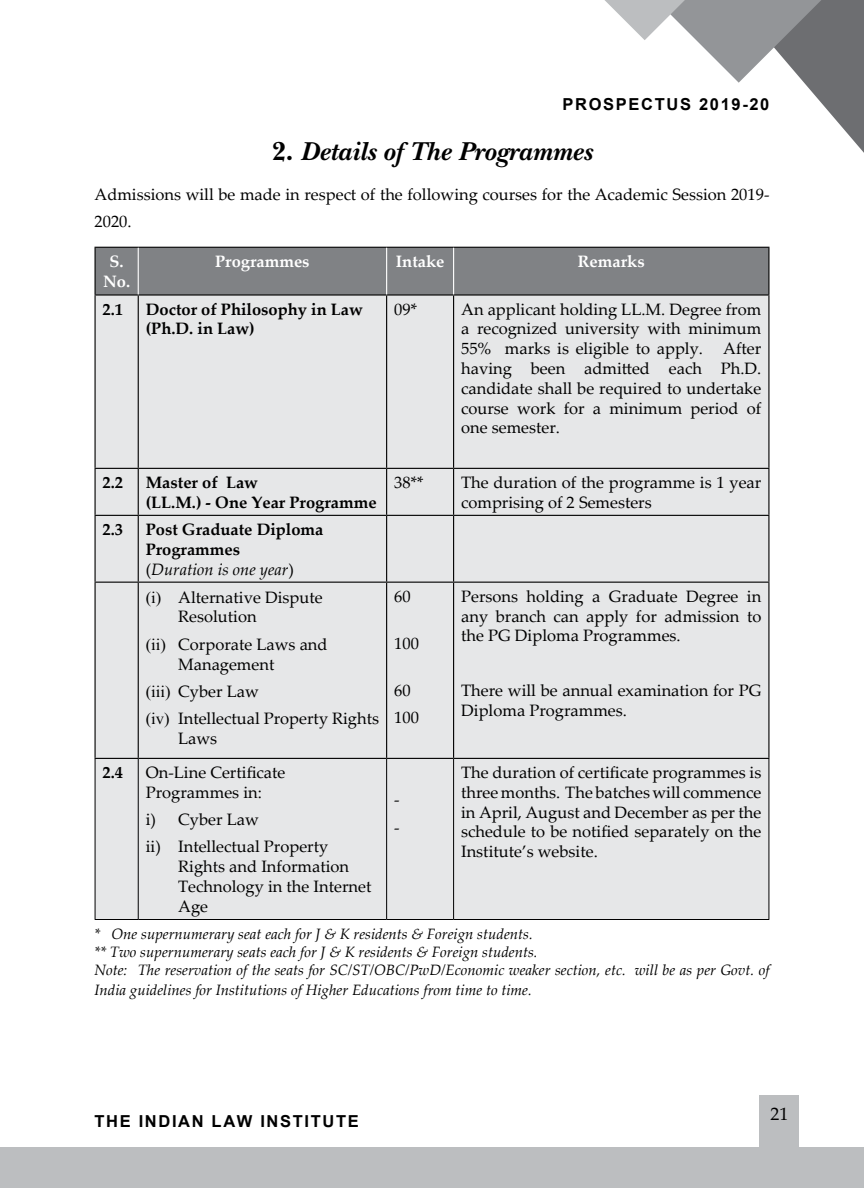
<style>
.page{position:relative;width:864px;height:1188px;background:#fff}
.page>*{position:absolute;margin:0;border:0;box-sizing:border-box;transform-origin:0 0}
.t1{font:italic 700 27px "New Baskerville";color:#000}
.t2{font:18px "Palatino Linotype";color:#000}
.t3{font:16.5px/19.8px "Palatino Linotype";color:#000}
.t4{font:700 16.5px/19.8px "Palatino Linotype";color:#000}
.t5{font:700 16.5px "Arial";letter-spacing:.1em;color:#000}
.t6{font:700 16.5px/20.5px "Palatino Linotype";color:#fff;text-align:center}
.t7{font:italic 15px/18px "Palatino Linotype";color:#000}
.s1{font-style:normal}
.s2{font-weight:400}
.s3{font-weight:400;font-style:italic}
.s4{font-family:"Times New Roman"}
</style>
<div class="page">
<svg style="left:604px;top:0;width:260px;height:153px"></svg>
<div style="left:760px;top:1095px;width:39px;height:93px;background:#bcbec0"></div>
<div style="left:0;top:1147px;width:864px;height:41px;background:#bcbec0"></div>
<hr style="left:0;top:1147px;width:1px;height:41px;background:#485e88">
<div style="left:96px;top:248px;width:672px;height:46px;background:#808285"></div>
<div style="left:96px;top:296px;width:673px;height:623px;background:#e6e7e8"></div>
<hr style="left:95px;top:759px;width:1px;height:160px;background:#000">
<hr style="left:138px;top:759px;width:1px;height:160px;background:#000">
<hr style="left:386px;top:759px;width:1px;height:160px;background:#000">
<hr style="left:453px;top:759px;width:1px;height:160px;background:#000">
<hr style="left:769px;top:759px;width:1px;height:160px;background:#000">
<hr style="left:95px;top:919px;width:43px;height:1px;background:#000">
<hr style="left:138px;top:919px;width:249px;height:1px;background:#000">
<hr style="left:387px;top:919px;width:67px;height:1px;background:#000">
<hr style="left:454px;top:919px;width:315px;height:1px;background:#000">
<hr style="left:94px;top:247px;width:44px;height:1px;background:#000">
<hr style="left:94px;top:248px;width:2px;height:46px;background:#000">
<hr style="left:138px;top:247px;width:249px;height:1px;background:#000">
<hr style="left:387px;top:247px;width:67px;height:1px;background:#000">
<hr style="left:454px;top:247px;width:316px;height:1px;background:#000">
<hr style="left:768px;top:248px;width:2px;height:46px;background:#000">
<hr style="left:94px;top:294px;width:44px;height:2px;background:#000">
<hr style="left:94px;top:296px;width:2px;height:172px;background:#000">
<hr style="left:138px;top:294px;width:249px;height:2px;background:#000">
<hr style="left:138px;top:296px;width:1px;height:172px;background:#000">
<hr style="left:387px;top:294px;width:67px;height:2px;background:#000">
<hr style="left:386px;top:296px;width:1px;height:172px;background:#000">
<hr style="left:454px;top:294px;width:316px;height:2px;background:#000">
<hr style="left:453px;top:296px;width:1px;height:172px;background:#000">
<hr style="left:768px;top:296px;width:2px;height:172px;background:#000">
<hr style="left:94px;top:468px;width:44px;height:1px;background:#000">
<hr style="left:94px;top:469px;width:2px;height:46px;background:#000">
<hr style="left:138px;top:468px;width:249px;height:1px;background:#000">
<hr style="left:138px;top:469px;width:1px;height:46px;background:#000">
<hr style="left:387px;top:468px;width:67px;height:1px;background:#000">
<hr style="left:386px;top:469px;width:1px;height:46px;background:#000">
<hr style="left:454px;top:468px;width:316px;height:1px;background:#000">
<hr style="left:453px;top:469px;width:1px;height:46px;background:#000">
<hr style="left:768px;top:469px;width:2px;height:46px;background:#000">
<hr style="left:94px;top:515px;width:44px;height:1px;background:#000">
<hr style="left:94px;top:516px;width:2px;height:66px;background:#000">
<hr style="left:138px;top:515px;width:249px;height:1px;background:#000">
<hr style="left:138px;top:516px;width:1px;height:66px;background:#000">
<hr style="left:387px;top:515px;width:67px;height:1px;background:#000">
<hr style="left:386px;top:516px;width:1px;height:66px;background:#000">
<hr style="left:454px;top:515px;width:316px;height:1px;background:#000">
<hr style="left:453px;top:516px;width:1px;height:66px;background:#000">
<hr style="left:768px;top:516px;width:2px;height:66px;background:#000">
<hr style="left:94px;top:582px;width:44px;height:1px;background:#000">
<hr style="left:94px;top:583px;width:2px;height:175px;background:#000">
<hr style="left:138px;top:582px;width:249px;height:1px;background:#000">
<hr style="left:138px;top:583px;width:1px;height:175px;background:#000">
<hr style="left:387px;top:582px;width:67px;height:1px;background:#000">
<hr style="left:386px;top:583px;width:1px;height:175px;background:#000">
<hr style="left:454px;top:582px;width:316px;height:1px;background:#000">
<hr style="left:453px;top:583px;width:1px;height:175px;background:#000">
<hr style="left:768px;top:583px;width:2px;height:175px;background:#000">
<hr style="left:94px;top:758px;width:44px;height:1px;background:#000">
<hr style="left:138px;top:758px;width:249px;height:1px;background:#000">
<hr style="left:387px;top:758px;width:67px;height:1px;background:#000">
<hr style="left:454px;top:758px;width:316px;height:1px;background:#000">
<hr style="left:138px;top:248px;width:1px;height:46px;background:#fff">
<hr style="left:386px;top:248px;width:1px;height:46px;background:#fff">
<hr style="left:453px;top:248px;width:1px;height:46px;background:#fff">
<p class="t5" style="left:563px;top:92px;width:208px">PROSPECTUS 2019-20</p>
<h1 class="t1" style="left:272px;top:136px;width:322px"><span class="s1">2.</span> Details of The Programmes</h1>
<p class="t3" style="left:94px;top:181px;width:677px;line-height:26.2px">Admissions will be made in respect of the following courses for the Academic Session 2019-<br>2020.</p>
<p class="t6" style="left:103px;top:250px;width:29px">S.<br>No.</p>
<p class="t6" style="left:215px;top:250px;width:96px">Programmes</p>
<p class="t6" style="left:396px;top:250px;width:50px">Intake</p>
<p class="t6" style="left:578px;top:250px;width:68px">Remarks</p>
<p class="t4" style="left:103px;top:299px;width:22px">2.1</p>
<p class="t4" style="left:146px;top:299px;width:219px">Doctor of Philosophy in Law (Ph.D. in Law)</p>
<p class="t3" style="left:394px;top:298px;width:24px">09*</p>
<p class="t3" style="left:461px;top:298px;width:302px;text-align:justify">An applicant holding LL.M. Degree from a recognized university with minimum 55% marks is eligible to apply. After having been admitted each Ph.D. candidate shall be required to undertake course work for a minimum period of one semester.</p>
<p class="t4" style="left:103px;top:472px;width:22px">2.2</p>
<p class="t4" style="left:146px;top:472px;width:232px">Master of Law<br>(LL.M.) - One Year Programme</p>
<p class="t3" style="left:394px;top:472px;width:31px">38**</p>
<p class="t3" style="left:461px;top:472px;width:302px">The duration of the programme is 1 year comprising of 2 Semesters</p>
<p class="t4" style="left:103px;top:519px;width:22px">2.3</p>
<p class="t4" style="left:146px;top:519px;width:179px">Post Graduate Diploma<br>Programmes<br><span class="s2">(</span><span class="s3">Duration is one year</span><span class="s2">)</span></p>
<p class="t3" style="left:178px;top:586px;width:146px;text-indent:-32px"><span class="s4">(i)</span> Alternative Dispute<br>Resolution</p>
<p class="t3" style="left:178px;top:634px;width:151px;text-indent:-32px"><span class="s4">(ii)</span> Corporate Laws and<br>Management</p>
<p class="t3" style="left:146px;top:677px;width:235px;line-height:27.3px"><span class="s4">(iii)</span> Cyber Law<br><span class="s4">(iv)</span> Intellectual Property Rights</p>
<p class="t3" style="left:178px;top:728px;width:41px">Laws</p>
<p class="t3" style="left:461px;top:586px;width:302px;text-align:justify">Persons holding a Graduate Degree in any branch can apply for admission to the PG Diploma Programmes.</p>
<p class="t3" style="left:461px;top:680px;width:302px">There will be annual examination for PG<br>Diploma Programmes.</p>
<p class="t3" style="left:394px;top:586px;width:18px">60</p>
<p class="t3" style="left:394px;top:633px;width:26px">100</p>
<p class="t3" style="left:394px;top:676px;width:26px;line-height:27.3px">60<br>100</p>
<p class="t4" style="left:103px;top:762px;width:22px">2.4</p>
<p class="t3" style="left:146px;top:762px;width:141px">On-Line Certificate<br>Programmes in:</p>
<p class="t3" style="left:146px;top:805px;width:184px;line-height:27.3px">i) Cyber Law<br>ii) Intellectual Property</p>
<p class="t3" style="left:178px;top:856px;width:195px">Rights and Information<br>Technology in the Internet<br>Age</p>
<p class="t3" style="left:394px;top:785px;width:7px;line-height:27.3px">- -</p>
<p class="t3" style="left:461px;top:762px;width:302px;text-align:justify">The duration of certificate programmes is three months. The batches will commence in April, August and December as per the schedule to be notified separately on the Institute’s website.</p>
<p class="t7" style="left:94px;top:925px;width:677px">* One supernumerary seat each for J &amp; K residents &amp; Foreign students.<br>** Two supernumerary seats each for J &amp; K residents &amp; Foreign students.<br>Note: The reservation of the seats for SC/ST/OBC/PwD/Economic weaker section, etc. will be as per Govt. of</p>
<p class="t7" style="left:94px;top:981px;width:439px">India guidelines for Institutions of Higher Educations from time to time.</p>
<p class="t5" style="left:95px;top:1109px;width:266px">THE INDIAN LAW INSTITUTE</p>
<p class="t2" style="left:770px;top:1101px;width:19px">21</p>
</div>
